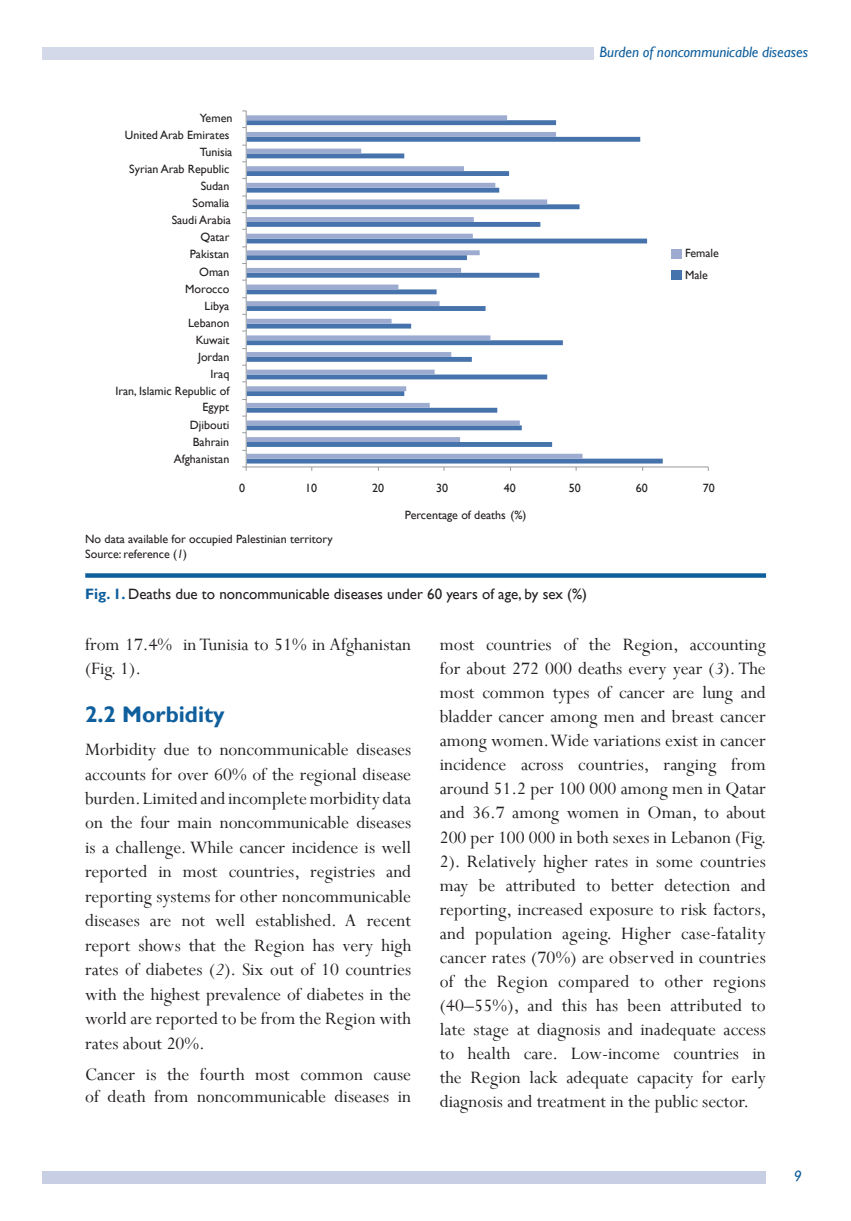
<style>
.page{position:relative;width:851px;height:1221px;background:#fff}
.page>*{position:absolute;margin:0;border:0;box-sizing:border-box;transform-origin:0 0}
.title_2{font:700 22.5px "Gill Sans";color:#105f9d}
.t1{font:19.5px/24px "Perpetua";color:#231f20}
.t2{font:15px "Gill Sans";color:#231f20}
.t3{font:italic 15px "Gill Sans";color:#105f9d}
.Data{font:12px "Gill Sans";color:#231f20}
.s1{font-style:italic}
.s2{font-weight:700;color:#105f9d}
</style>
<div class="page">
<div style="left:43px;top:1170px;width:722px;height:13px;background:#c8cfe4"></div>
<svg style="left:247px;top:136px;width:415px;height:327px"></svg>
<svg style="left:247px;top:115px;width:335px;height:343px"></svg>
<hr style="left:246px;top:466px;width:462px;height:1px;background:#989a9d">
<hr style="left:246px;top:111px;width:1px;height:356px;background:#989a9d">
<svg style="left:242px;top:466px;width:5px;height:5px"></svg>
<svg style="left:85px;top:573px;width:681px;height:4px;background:#2069a3"></svg>
<div style="left:43px;top:47px;width:551px;height:12px;background:#d3d9e9"></div>
<div style="left:671px;top:249px;width:10px;height:10px;background:#9cabcf"></div>
<div style="left:671px;top:270px;width:10px;height:10px;background:#4673ac"></div>
<p class="Data" style="left:200px;top:111px;width:34px">Yemen</p>
<p class="Data" style="left:125px;top:128px;width:106px">United Arab Emirates</p>
<p class="Data" style="left:200px;top:145px;width:34px">Tunisia</p>
<p class="Data" style="left:129px;top:162px;width:102px">Syrian Arab Republic</p>
<p class="Data" style="left:201px;top:179px;width:30px">Sudan</p>
<p class="Data" style="left:192px;top:196px;width:38px">Somalia</p>
<p class="Data" style="left:172px;top:213px;width:61px">Saudi Arabia</p>
<p class="Data" style="left:200px;top:230px;width:30px">Qatar</p>
<p class="Data" style="left:190px;top:247px;width:41px">Pakistan</p>
<p class="Data" style="left:199px;top:264px;width:32px">Oman</p>
<p class="Data" style="left:185px;top:281px;width:46px">Morocco</p>
<p class="Data" style="left:205px;top:298px;width:26px">Libya</p>
<p class="Data" style="left:188px;top:315px;width:43px">Lebanon</p>
<p class="Data" style="left:196px;top:333px;width:35px">Kuwait</p>
<p class="Data" style="left:198px;top:350px;width:33px">Jordan</p>
<p class="Data" style="left:210px;top:367px;width:20px">Iraq</p>
<p class="Data" style="left:115px;top:384px;width:115px">Iran, Islamic Republic of</p>
<p class="Data" style="left:202px;top:400px;width:28px">Egypt</p>
<p class="Data" style="left:190px;top:418px;width:41px">Djibouti</p>
<p class="Data" style="left:193px;top:435px;width:38px">Bahrain</p>
<p class="Data" style="left:174px;top:452px;width:57px">Afghanistan</p>
<p class="t3" style="left:599px;top:43px;width:210px">Burden of noncommunicable diseases</p>
<p class="Data" style="left:685px;top:246px;width:35px">Female</p>
<p class="Data" style="left:685px;top:268px;width:24px">Male</p>
<p class="Data" style="left:239px;top:480px;width:7px">0</p>
<p class="Data" style="left:305px;top:480px;width:13px">10</p>
<p class="Data" style="left:372px;top:480px;width:13px">20</p>
<p class="Data" style="left:436px;top:480px;width:13px">30</p>
<p class="Data" style="left:504px;top:480px;width:13px">40</p>
<p class="Data" style="left:568px;top:480px;width:13px">50</p>
<p class="Data" style="left:635px;top:480px;width:13px">60</p>
<p class="Data" style="left:702px;top:480px;width:13px">70</p>
<p class="Data" style="left:85px;top:532px;width:249px">No data available for occupied Palestinian territory</p>
<p class="Data" style="left:85px;top:546px;width:103px">Source: reference (<span class="s1">1</span>)</p>
<p class="Data" style="left:405px;top:508px;width:123px">Percentage of deaths (%)</p>
<p class="t2" style="left:85px;top:585px;width:503px"><span class="s2">Fig. 1.</span> Deaths due to noncommunicable diseases under 60 years of age, by sex (%)</p>
<p class="t1" style="left:85px;top:632px;width:327px;line-height:23.4px">from 17.4% in Tunisia to 51% in Afghanistan (Fig. 1).</p>
<p class="title_2" style="left:85px;top:701px;width:141px">2.2 Morbidity</p>
<p class="t1" style="left:85px;top:736px;width:327px;line-height:24.5px;text-align:justify">Morbidity due to noncommunicable diseases accounts for over 60% of the regional disease burden. Limited and incomplete morbidity data on the four main noncommunicable diseases is a challenge. While cancer incidence is well reported in most countries, registries and reporting systems for other noncommunicable diseases are not well established. A recent report shows that the Region has very high rates of diabetes (<span class="s1">2</span>). Six out of 10 countries with the highest prevalence of diabetes in the world are reported to be from the Region with rates about 20%.</p>
<p class="t1" style="left:85px;top:1062px;width:327px;line-height:22.5px">Cancer is the fourth most common cause of death from noncommunicable diseases in</p>
<p class="t1" style="left:439px;top:632px;width:328px;text-align:justify">most countries of the Region, accounting for about 272 000 deaths every year (<span class="s1">3</span>). The most common types of cancer are lung and bladder cancer among men and breast cancer among women. Wide variations exist in cancer incidence across countries, ranging from around 51.2 per 100 000 among men in Qatar and 36.7 among women in Oman, to about 200 per 100 000 in both sexes in Lebanon (Fig.<br>2). Relatively higher rates in some countries may be attributed to better detection and reporting, increased exposure to risk factors, and population ageing. Higher case-fatality cancer rates (70%) are observed in countries of the Region compared to other regions (40–55%), and this has been attributed to late stage at diagnosis and inadequate access to health care. Low-income countries in the Region lack adequate capacity for early diagnosis and treatment in the public sector.</p>
<p class="t3" style="left:793px;top:1167px;width:9px">9</p>
</div>
